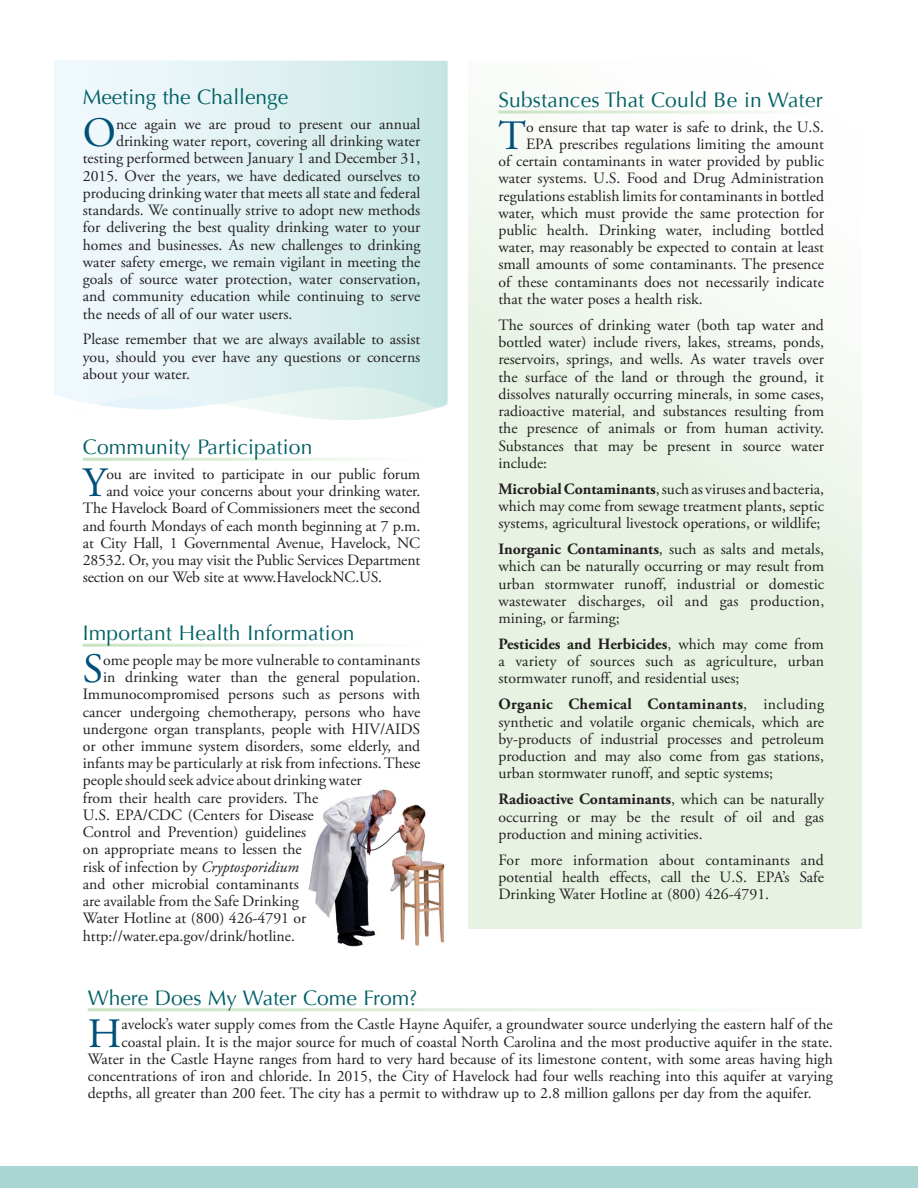
<style>
.page{position:relative;width:918px;height:1188px;background:#fff}
.page>*{position:absolute;margin:0;border:0;box-sizing:border-box;transform-origin:0 0}
.t1{font:41.7px "Adobe Garamond Pro";color:#00517a}
.t2{font:21px "Optima";letter-spacing:.01em;color:#006065}
.t3{font:21px "Optima";color:#006065}
.t4{font:15.75px/17.2px "Adobe Garamond Pro";color:#231f20;text-align:justify}
.s1{font-style:italic}
.s2{font-weight:700}
</style>
<div class="page">
<div style="left:0;top:1166px;width:918px;height:22px;background:#a9d5d2"></div>
<div style="left:468px;top:60px;width:394px;height:869px;background:linear-gradient(to bottom,#f9fcf8,#e1efdc)"></div>
<hr style="left:498px;top:111px;width:326px;height:3px;background:#fff">
<img style="left:308px;top:789px;width:137px;height:158px">
<svg style="left:54px;top:61px;width:394px;height:359px;background:#e0f1f2"></svg>
<p class="t3" style="left:83px;top:85px;width:207px">Meeting the Challenge</p>
<p class="t1" style="left:83px;top:108px;width:35px">O</p>
<p class="t4" style="left:116px;top:116px;width:306px">nce again we are proud to present our annual</p>
<p class="t4" style="left:116px;top:133px;width:306px">drinking water report, covering all drinking water</p>
<p class="t4" style="left:83px;top:150px;width:339px">testing performed between January 1 and December 31,</p>
<p class="t4" style="left:83px;top:168px;width:339px">2015. Over the years, we have dedicated ourselves to</p>
<p class="t4" style="left:83px;top:185px;width:339px">producing drinking water that meets all state and federal</p>
<p class="t4" style="left:83px;top:202px;width:339px">standards. We continually strive to adopt new methods</p>
<p class="t4" style="left:83px;top:219px;width:339px">for delivering the best quality drinking water to your</p>
<p class="t4" style="left:83px;top:237px;width:339px">homes and businesses. As new challenges to drinking</p>
<p class="t4" style="left:83px;top:254px;width:339px">water safety emerge, we remain vigilant in meeting the</p>
<p class="t4" style="left:83px;top:271px;width:339px">goals of source water protection, water conservation,</p>
<p class="t4" style="left:83px;top:288px;width:339px">and community education while continuing to serve</p>
<p class="t4" style="left:83px;top:306px;width:211px">the needs of all of our water users.</p>
<p class="t4" style="left:83px;top:331px;width:339px">Please remember that we are always available to assist you, should you ever have any questions or concerns about your water.</p>
<p class="t2" style="left:83px;top:435px;width:231px">Community Participation</p>
<p class="t1" style="left:83px;top:458px;width:25px">Y</p>
<p class="t4" style="left:106px;top:466px;width:315px">ou are invited to participate in our public forum</p>
<p class="t4" style="left:106px;top:483px;width:315px">and voice your concerns about your drinking water.</p>
<p class="t4" style="left:83px;top:500px;width:339px">The Havelock Board of Commissioners meet the second</p>
<p class="t4" style="left:83px;top:517px;width:339px">and fourth Mondays of each month beginning at 7 p.m.</p>
<p class="t4" style="left:83px;top:535px;width:339px">at City Hall, 1 Governmental Avenue, Havelock, NC</p>
<p class="t4" style="left:83px;top:552px;width:339px">28532. Or, you may visit the Public Services Department</p>
<p class="t4" style="left:83px;top:569px;width:301px">section on our Web site at www.HavelockNC.US.</p>
<p class="t2" style="left:83px;top:621px;width:273px">Important Health Information</p>
<p class="t1" style="left:83px;top:644px;width:22px">S</p>
<p class="t4" style="left:103px;top:652px;width:319px">ome people may be more vulnerable to contaminants</p>
<p class="t4" style="left:103px;top:669px;width:319px">in drinking water than the general population.</p>
<p class="t4" style="left:83px;top:686px;width:339px">Immunocompromised persons such as persons with</p>
<p class="t4" style="left:83px;top:703px;width:339px">cancer undergoing chemotherapy, persons who have</p>
<p class="t4" style="left:83px;top:721px;width:339px">undergone organ transplants, people with HIV/AIDS</p>
<p class="t4" style="left:83px;top:738px;width:339px">or other immune system disorders, some elderly, and</p>
<p class="t4" style="left:83px;top:755px;width:339px">infants may be particularly at risk from infections. These</p>
<p class="t4" style="left:83px;top:772px;width:281px">people should seek advice about drinking water</p>
<p class="t4" style="left:83px;top:790px;width:237px">from their health care providers. The</p>
<p class="t4" style="left:83px;top:807px;width:233px">U.S. EPA/CDC (Centers for Disease</p>
<p class="t4" style="left:83px;top:824px;width:225px">Control and Prevention) guidelines</p>
<p class="t4" style="left:83px;top:841px;width:221px">on appropriate means to lessen the</p>
<p class="t4" style="left:83px;top:859px;width:218px">risk of infection by <span class="s1">Cryptosporidium</span></p>
<p class="t4" style="left:83px;top:876px;width:217px">and other microbial contaminants</p>
<p class="t4" style="left:83px;top:893px;width:217px">are available from the Safe Drinking</p>
<p class="t4" style="left:83px;top:910px;width:225px">Water Hotline at (800) 426-4791 or</p>
<p class="t4" style="left:83px;top:928px;width:214px">http://water.epa.gov/drink/hotline.</p>
<p class="t2" style="left:498px;top:87px;width:326px">Substances That Could Be in Water</p>
<p class="t1" style="left:498px;top:111px;width:29px">T</p>
<p class="t4" style="left:526px;top:118px;width:300px">o ensure that tap water is safe to drink, the U.S.</p>
<p class="t4" style="left:526px;top:136px;width:299px">EPA prescribes regulations limiting the amount</p>
<p class="t4" style="left:498px;top:153px;width:327px">of certain contaminants in water provided by public</p>
<p class="t4" style="left:498px;top:170px;width:327px">water systems. U.S. Food and Drug Administration</p>
<p class="t4" style="left:498px;top:187px;width:327px">regulations establish limits for contaminants in bottled</p>
<p class="t4" style="left:498px;top:205px;width:327px">water, which must provide the same protection for</p>
<p class="t4" style="left:498px;top:222px;width:327px">public health. Drinking water, including bottled</p>
<p class="t4" style="left:498px;top:239px;width:327px">water, may reasonably be expected to contain at least</p>
<p class="t4" style="left:498px;top:256px;width:327px">small amounts of some contaminants. The presence</p>
<p class="t4" style="left:498px;top:274px;width:327px">of these contaminants does not necessarily indicate</p>
<p class="t4" style="left:498px;top:291px;width:206px">that the water poses a health risk.</p>
<p class="t4" style="left:498px;top:317px;width:327px">The sources of drinking water (both tap water and bottled water) include rivers, lakes, streams, ponds, reservoirs, springs, and wells. As water travels over the surface of the land or through the ground, it dissolves naturally occurring minerals, in some cases, radioactive material, and substances resulting from the presence of animals or from human activity.<br>Substances that may be present in source water include:</p>
<p class="t4" style="left:498px;top:481px;width:327px"><span class="s2">Microbial Contaminants</span>, such as viruses and bacteria, which may come from sewage treatment plants, septic systems, agricultural livestock operations, or wildlife;</p>
<p class="t4" style="left:498px;top:541px;width:327px"><span class="s2">Inorganic Contaminants</span>, such as salts and metals, which can be naturally occurring or may result from urban stormwater runoff, industrial or domestic wastewater discharges, oil and gas production, mining, or farming;</p>
<p class="t4" style="left:498px;top:636px;width:327px"><span class="s2">Pesticides and Herbicides</span>, which may come from a variety of sources such as agriculture, urban stormwater runoff, and residential uses;</p>
<p class="t4" style="left:498px;top:696px;width:327px"><span class="s2">Organic Chemical Contaminants</span>, including synthetic and volatile organic chemicals, which are by-products of industrial processes and petroleum production and may also come from gas stations, urban stormwater runoff, and septic systems;</p>
<p class="t4" style="left:498px;top:791px;width:327px"><span class="s2">Radioactive Contaminants</span>, which can be naturally occurring or may be the result of oil and gas production and mining activities.</p>
<p class="t4" style="left:498px;top:852px;width:327px">For more information about contaminants and potential health effects, call the U.S. EPA’s Safe Drinking Water Hotline at (800) 426-4791.</p>
<p class="t2" style="left:88px;top:985px;width:331px">Where Does My Water Come From?</p>
<p class="t1" style="left:88px;top:1008px;width:35px">H</p>
<p class="t4" style="left:121px;top:1016px;width:713px">avelock’s water supply comes from the Castle Hayne Aquifer, a groundwater source underlying the eastern half of the</p>
<p class="t4" style="left:121px;top:1033px;width:713px">coastal plain. It is the major source for much of coastal North Carolina and the most productive aquifer in the state.</p>
<p class="t4" style="left:88px;top:1051px;width:747px">Water in the Castle Hayne ranges from hard to very hard because of its limestone content, with some areas having high</p>
<p class="t4" style="left:88px;top:1068px;width:747px">concentrations of iron and chloride. In 2015, the City of Havelock had four wells reaching into this aquifer at varying</p>
<p class="t4" style="left:88px;top:1085px;width:725px">depths, all greater than 200 feet. The city has a permit to withdraw up to 2.8 million gallons per day from the aquifer.</p>
</div>
